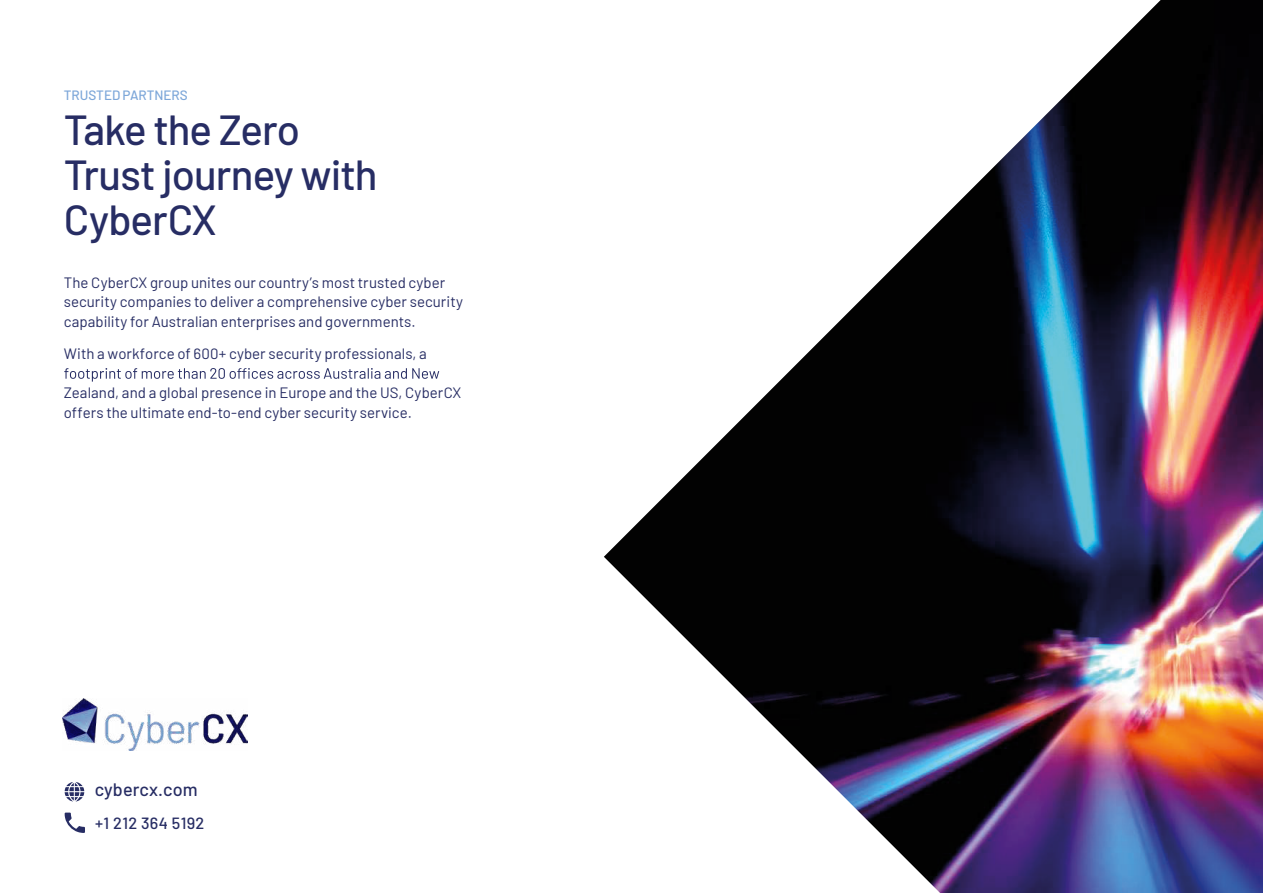
<style>
.page{position:relative;width:1263px;height:893px;background:#fff}
.page>*{position:absolute;margin:0;border:0;box-sizing:border-box;transform-origin:0 0}
.t1{font:500 42px/45px "Barlow";letter-spacing:-.025em;color:#272d64}
.t2{font:500 18px "Barlow";letter-spacing:.005em;color:#272d64}
.t3{font:500 16.2px "Barlow";letter-spacing:.02em;color:#272d64}
.t4{font:15px/19.5px "Barlow";color:#272d64}
.t5{font:500 13.5px "Barlow";color:#7da7d9}
</style>
<div class="page">
<svg style="left:64px;top:368px;width:375px;height:14px"></svg>
<img style="left:604px;top:0;width:659px;height:893px">
<img style="left:62px;top:699px;width:185px;height:51px">
<svg style="left:65px;top:782px;width:19px;height:19px"></svg>
<svg style="left:65px;top:813px;width:20px;height:20px"></svg>
<p class="t5" style="left:64px;top:85px;width:125px">TRUSTED PARTNERS</p>
<h1 class="t1" style="left:64px;top:104px;width:315px">Take the Zero<br>Trust journey with<br>CyberCX</h1>
<p class="t4" style="left:64px;top:272px;width:401px">The CyberCX group unites our country’s most trusted cyber security companies to deliver a comprehensive cyber security capability for Australian enterprises and governments.</p>
<p class="t4" style="left:64px;top:343px;width:365px">With a workforce of 600+ cyber security professionals, a</p>
<p class="t4" style="left:64px;top:382px;width:399px">Zealand, and a global presence in Europe and the US, CyberCX offers the ultimate end-to-end cyber security service.</p>
<p class="t2" style="left:95px;top:777px;width:104px">cybercx.com</p>
<p class="t3" style="left:95px;top:812px;width:111px">+1 212 364 5192</p>
</div>
